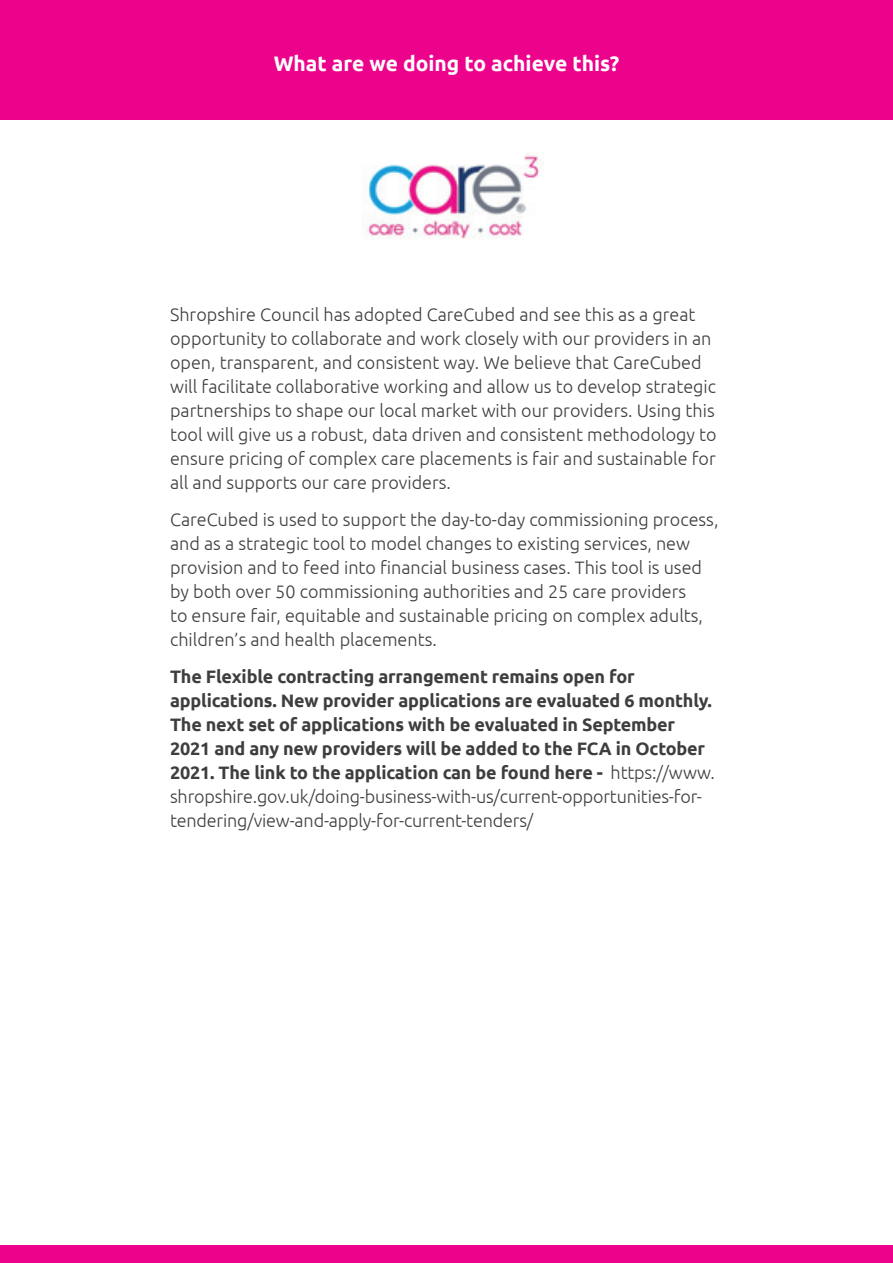
<style>
.page{position:relative;width:893px;height:1263px;background:#fff}
.page>*{position:absolute;margin:0;border:0;box-sizing:border-box;transform-origin:0 0}
.t1{font:700 21px "Ubuntu";color:#fff}
.t2{font:300 18px/24px "Ubuntu";color:#3e3e3f}
.t3{font:700 18px/24px "Ubuntu";letter-spacing:-.01em;color:#3e3e3f}
.s1{font-weight:300}
</style>
<div class="page">
<div style="left:0;top:0;width:893px;height:119px;background:#ed028c"></div>
<div style="left:0;top:1246px;width:893px;height:17px;background:#ed028c"></div>
<img style="left:362px;top:154px;width:179px;height:85px">
<p class="t1" style="left:274px;top:51px;width:347px">What are we doing to achieve this?</p>
<p class="t2" style="left:170px;top:302px;width:548px">Shropshire Council has adopted CareCubed and see this as a great opportunity to collaborate and work closely with our providers in an open, transparent, and consistent way. We believe that CareCubed will facilitate collaborative working and allow us to develop strategic partnerships to shape our local market with our providers. Using this tool will give us a robust, data driven and consistent methodology to ensure pricing of complex care placements is fair and sustainable for all and supports our care providers.</p>
<p class="t2" style="left:170px;top:507px;width:550px">CareCubed is used to support the day-to-day commissioning process, and as a strategic tool to model changes to existing services, new provision and to feed into financial business cases. This tool is used by both over 50 commissioning authorities and 25 care providers<br>to ensure fair, equitable and sustainable pricing on complex adults, children’s and health placements.</p>
<p class="t3" style="left:170px;top:664px;width:546px">The Flexible contracting arrangement remains open for applications. New provider applications are evaluated 6 monthly.<br>The next set of applications with be evaluated in September 2021 and any new providers will be added to the FCA in October 2021. The link to the application can be found here - <span class="s1">https://www. shropshire.gov.uk/doing-business-with-us/current-opportunities-for&shy;tendering/view-and-apply-for-current-tenders/</span></p>
</div>
